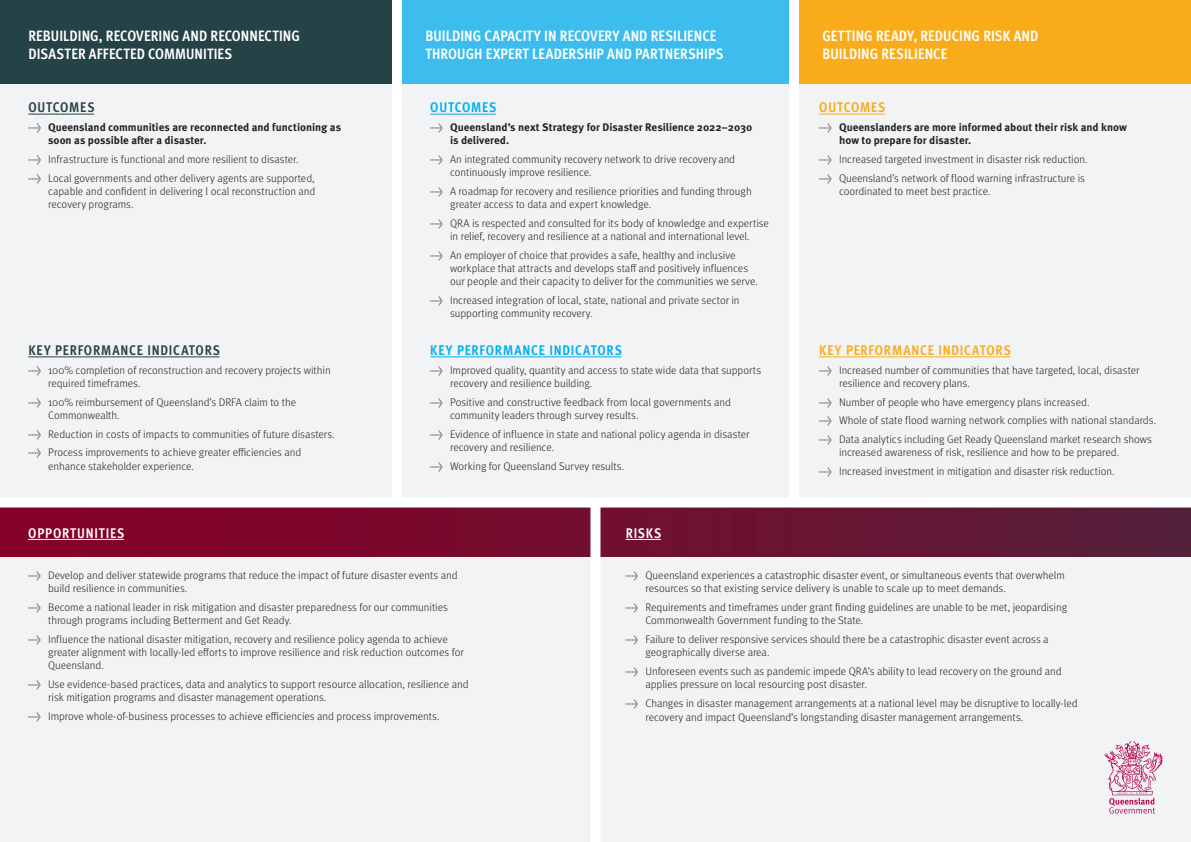
<style>
.page{position:relative;width:1191px;height:842px;background:#fff}
.page>*{position:absolute;margin:0;border:0;box-sizing:border-box;transform-origin:0 0}
.t1{font:700 condensed 15px/18px "Meta Pro";letter-spacing:.005em;color:#fff}
.t2{font:700 condensed 14px "Meta Pro";letter-spacing:.055em;color:#294245}
.t3{font:700 condensed 14px "Meta Pro";letter-spacing:.055em;color:#00aeef}
.t4{font:700 condensed 14px "Meta Pro";letter-spacing:.055em;color:#faab1a}
.t5{font:700 condensed 14px "Meta Pro";letter-spacing:.055em;color:#fff}
.t6{font:300 11px/13.2px "Meta Pro";letter-spacing:-.005em;color:#231f20}
.t7{font:700 11px/13.2px "Meta Pro";letter-spacing:-.005em;color:#231f20}
.s1{font-family:"Meta Pro Norm";font-weight:400}
</style>
<div class="page">
<div style="left:0;top:0;width:1191px;height:580px;background:#f2f3f4"></div>
<div style="left:0;top:0;width:397px;height:10px;background:#254247"></div>
<div style="left:397px;top:0;width:397px;height:10px;background:#3cbded"></div>
<div style="left:794px;top:0;width:397px;height:10px;background:#faab1a"></div>
<div style="left:0;top:4px;width:397px;height:80px;background:#254247"></div>
<div style="left:794px;top:4px;width:397px;height:80px;background:#faab1a"></div>
<div style="left:397px;top:4px;width:397px;height:80px;background:#3cbded"></div>
<hr style="left:28px;top:114px;width:66px;height:1px;background:#294245">
<hr style="left:28px;top:356px;width:191px;height:1px;background:#294245">
<hr style="left:430px;top:114px;width:66px;height:1px;background:#00aeef">
<hr style="left:430px;top:356px;width:191px;height:1px;background:#00aeef">
<hr style="left:819px;top:114px;width:66px;height:1px;background:#faab1a">
<hr style="left:819px;top:356px;width:191px;height:1px;background:#faab1a">
<div style="left:0;top:553px;width:1191px;height:289px;background:#f2f3f4"></div>
<svg style="left:1104px;top:741px;width:58px;height:73px"></svg>
<div style="left:0;top:507px;width:1191px;height:49px;background:linear-gradient(to right,#890026,#571f39)"></div>
<hr style="left:28px;top:539px;width:96px;height:1px;background:#fff">
<hr style="left:625px;top:539px;width:36px;height:1px;background:#fff">
<div style="left:0;top:497px;width:1191px;height:10px;background:#fff"></div>
<div style="left:590px;top:502px;width:10px;height:340px;background:#fff"></div>
<div style="left:789px;top:0;width:10px;height:502px;background:#fff"></div>
<div style="left:392px;top:0;width:10px;height:502px;background:#fff"></div>
<h1 class="t1" style="left:28px;top:25px;width:273px">REBUILDING, RECOVERING AND RECONNECTING<br>DISASTER AFFECTED COMMUNITIES</h1>
<h1 class="t1" style="left:822px;top:25px;width:217px">GETTING READY, REDUCING RISK AND<br>BUILDING RESILIENCE</h1>
<h1 class="t1" style="left:425px;top:25px;width:299px">BUILDING CAPACITY IN RECOVERY AND RESILIENCE<br>THROUGH EXPERT LEADERSHIP AND PARTNERSHIPS</h1>
<p class="t2" style="left:28px;top:97px;width:68px">OUTCOMES</p>
<p class="t7" style="left:48px;top:120px;width:294px;text-indent:-20px"><span class="s1">→</span> Queensland communities are reconnected and functioning as soon as possible after a disaster.</p>
<p class="t6" style="left:28px;top:152px;width:272px"><span class="s1">→</span> Infrastructure is functional and more resilient to disaster.</p>
<p class="t6" style="left:48px;top:171px;width:269px;text-align:justify;text-indent:-20px"><span class="s1">→</span> Local governments and other delivery agents are supported, capable and confident in delivering l ocal reconstruction and recovery programs.</p>
<p class="t2" style="left:28px;top:339px;width:193px">KEY PERFORMANCE INDICATORS</p>
<p class="t6" style="left:48px;top:363px;width:284px;text-indent:-20px"><span class="s1">→</span> 100% completion of reconstruction and recovery projects within required timeframes.</p>
<p class="t6" style="left:48px;top:395px;width:249px;text-indent:-20px"><span class="s1">→</span> 100% reimbursement of Queensland’s DRFA claim to the<br>Commonwealth.</p>
<p class="t6" style="left:28px;top:427px;width:308px"><span class="s1">→</span> Reduction in costs of impacts to communities of future disasters.</p>
<p class="t6" style="left:48px;top:445px;width:255px;text-indent:-20px"><span class="s1">→</span> Process improvements to achieve greater efficiencies and enhance stakeholder experience.</p>
<p class="t3" style="left:430px;top:97px;width:68px">OUTCOMES</p>
<p class="t7" style="left:450px;top:120px;width:304px;text-indent:-20px"><span class="s1">→</span> Queensland’s next Strategy for Disaster Resilience 2022–2030 is delivered.</p>
<p class="t6" style="left:450px;top:152px;width:286px;text-indent:-20px"><span class="s1">→</span> An integrated community recovery network to drive recovery and continuously improve resilience.</p>
<p class="t6" style="left:450px;top:184px;width:303px;text-indent:-20px"><span class="s1">→</span> A roadmap for recovery and resilience priorities and funding through greater access to data and expert knowledge.</p>
<p class="t6" style="left:430px;top:216px;width:340px;text-align:center"><span class="s1">→</span> QRA is respected and consulted for its body of knowledge and expertise in relief, recovery and resilience at a national and international level.</p>
<p class="t6" style="left:450px;top:248px;width:309px;text-indent:-20px"><span class="s1">→</span> An employer of choice that provides a safe, healthy and inclusive workplace that attracts and develops staff and positively influences our people and their capacity to deliver for the communities we serve.</p>
<p class="t6" style="left:450px;top:293px;width:291px;text-indent:-20px"><span class="s1">→</span> Increased integration of local, state, national and private sector in supporting community recovery.</p>
<p class="t3" style="left:430px;top:339px;width:193px">KEY PERFORMANCE INDICATORS</p>
<p class="t6" style="left:450px;top:363px;width:312px;text-indent:-20px"><span class="s1">→</span> Improved quality, quantity and access to state wide data that supports recovery and resilience building.</p>
<p class="t6" style="left:450px;top:395px;width:282px;text-indent:-20px"><span class="s1">→</span> Positive and constructive feedback from local governments and community leaders through survey results.</p>
<p class="t6" style="left:450px;top:427px;width:301px;text-indent:-20px"><span class="s1">→</span> Evidence of influence in state and national policy agenda in disaster recovery and resilience.</p>
<p class="t6" style="left:430px;top:459px;width:195px"><span class="s1">→</span> Working for Queensland Survey results.</p>
<p class="t4" style="left:819px;top:97px;width:68px">OUTCOMES</p>
<p class="t7" style="left:839px;top:120px;width:289px;text-indent:-20px"><span class="s1">→</span> Queenslanders are more informed about their risk and know how to prepare for disaster.</p>
<p class="t6" style="left:819px;top:152px;width:270px"><span class="s1">→</span> Increased targeted investment in disaster risk reduction.</p>
<p class="t6" style="left:839px;top:171px;width:247px;text-indent:-20px"><span class="s1">→</span> Queensland’s network of flood warning infrastructure is coordinated to meet best practice.</p>
<p class="t4" style="left:819px;top:339px;width:193px">KEY PERFORMANCE INDICATORS</p>
<p class="t6" style="left:839px;top:363px;width:302px;text-indent:-20px"><span class="s1">→</span> Increased number of communities that have targeted, local, disaster resilience and recovery plans.</p>
<p class="t6" style="left:819px;top:395px;width:272px"><span class="s1">→</span> Number of people who have emergency plans increased.</p>
<p class="t6" style="left:819px;top:413px;width:338px"><span class="s1">→</span> Whole of state flood warning network complies with national standards.</p>
<p class="t6" style="left:839px;top:432px;width:314px;text-indent:-20px"><span class="s1">→</span> Data analytics including Get Ready Queensland market research shows increased awareness of risk, resilience and how to be prepared.</p>
<p class="t6" style="left:819px;top:464px;width:297px"><span class="s1">→</span> Increased investment in mitigation and disaster risk reduction.</p>
<p class="t5" style="left:28px;top:522px;width:98px">OPPORTUNITIES</p>
<p class="t6" style="left:48px;top:568px;width:411px;text-indent:-20px"><span class="s1">→</span> Develop and deliver statewide programs that reduce the impact of future disaster events and build resilience in communities.</p>
<p class="t6" style="left:48px;top:600px;width:401px;text-indent:-20px"><span class="s1">→</span> Become a national leader in risk mitigation and disaster preparedness for our communities through programs including Betterment and Get Ready.</p>
<p class="t6" style="left:48px;top:632px;width:417px;text-indent:-20px"><span class="s1">→</span> Influence the national disaster mitigation, recovery and resilience policy agenda to achieve greater alignment with locally-led efforts to improve resilience and risk reduction outcomes for<br>Queensland.</p>
<p class="t6" style="left:48px;top:677px;width:422px;text-indent:-20px"><span class="s1">→</span> Use evidence-based practices, data and analytics to support resource allocation, resilience and risk mitigation programs and disaster management operations.</p>
<p class="t6" style="left:28px;top:709px;width:413px"><span class="s1">→</span> Improve whole-of-business processes to achieve efficiencies and process improvements.</p>
<p class="t5" style="left:625px;top:522px;width:37px">RISKS</p>
<p class="t6" style="left:645px;top:568px;width:421px;text-indent:-20px"><span class="s1">→</span> Queensland experiences a catastrophic disaster event, or simultaneous events that overwhelm resources so that existing service delivery is unable to scale up to meet demands.</p>
<p class="t6" style="left:645px;top:600px;width:423px;text-indent:-20px"><span class="s1">→</span> Requirements and timeframes under grant finding guidelines are unable to be met, jeopardising<br>Commonwealth Government funding to the State.</p>
<p class="t6" style="left:645px;top:632px;width:405px;text-indent:-20px"><span class="s1">→</span> Failure to deliver responsive services should there be a catastrophic disaster event across a geographically diverse area.</p>
<p class="t6" style="left:645px;top:664px;width:418px;text-indent:-20px"><span class="s1">→</span> Unforeseen events such as pandemic impede QRA’s ability to lead recovery on the ground and applies pressure on local resourcing post disaster.</p>
<p class="t6" style="left:645px;top:695px;width:434px;line-height:14.4px;text-indent:-20px"><span class="s1">→</span> Changes in disaster management arrangements at a national level may be disruptive to locally-led recovery and impact Queensland’s longstanding disaster management arrangements.</p>
</div>
